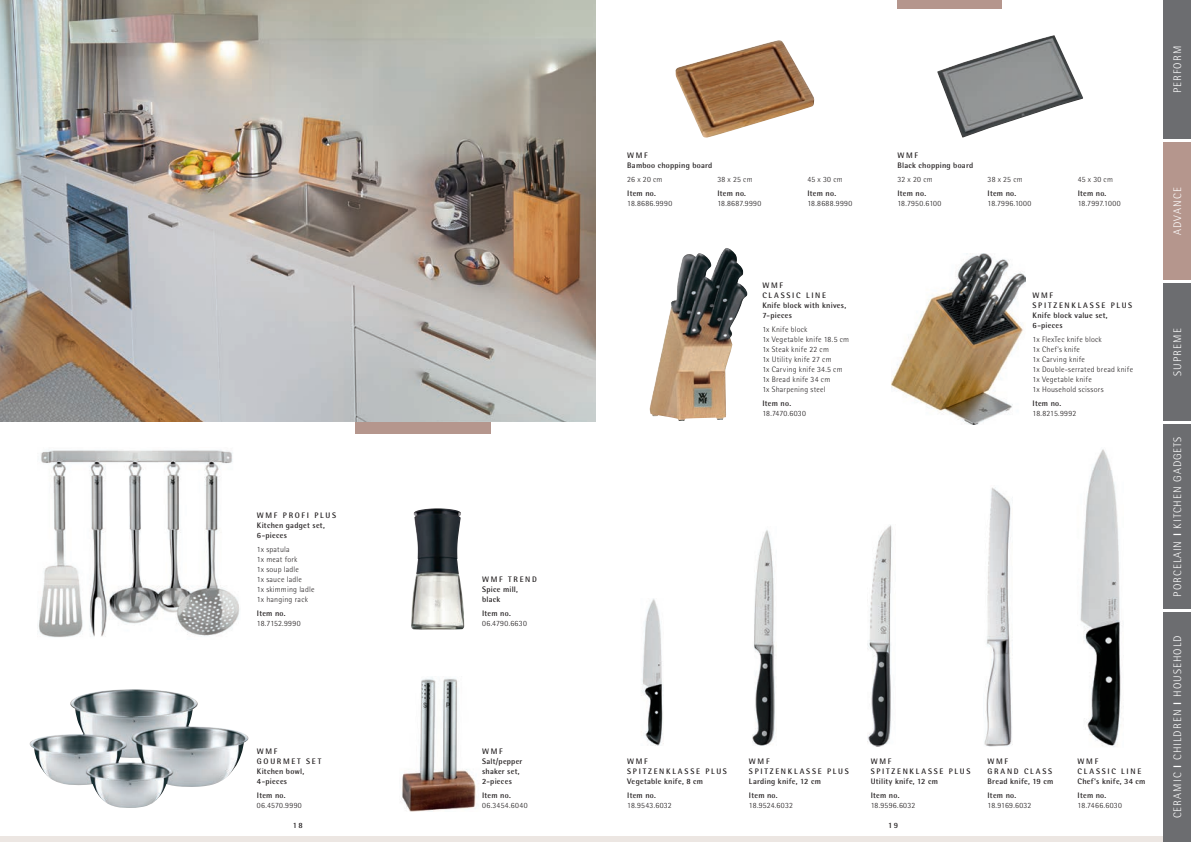
<style>
.page{position:relative;width:1191px;height:842px;background:#fff}
.page>*{position:absolute;margin:0;border:0;box-sizing:border-box;transform-origin:0 0}
.t1{font:300 11px "WMF Rotis";letter-spacing:.1em;color:#fff}
.t2{font:300 8px/10px "WMF Rotis";letter-spacing:.03em;color:#231f20}
.t3{font:500 8px/10px "WMF Rotis";letter-spacing:.03em;color:#231f20}
.t4{font:500 8px/10px "WMF Rotis";letter-spacing:.21em;color:#231f20}
.t5{font:500 8px/10px "WMF Rotis";letter-spacing:.125em;color:#231f20}
.s1{font-weight:500}
</style>
<div class="page">
<div style="left:0;top:836px;width:1191px;height:6px;background:#ece6e2"></div>
<div style="left:355px;top:405px;width:135px;height:29px;background:#b5968d"></div>
<div style="left:897px;top:0;width:105px;height:9px;background:#b5968d"></div>
<img style="left:675px;top:40px;width:139px;height:98px">
<img style="left:937px;top:35px;width:146px;height:103px">
<img style="left:649px;top:248px;width:98px;height:173px">
<img style="left:1080px;top:449px;width:41px;height:298px">
<img style="left:641px;top:598px;width:23px;height:148px">
<img style="left:0;top:0;width:595px;height:421px">
<img style="left:29px;top:689px;width:220px;height:119px">
<img style="left:411px;top:508px;width:53px;height:122px">
<img style="left:38px;top:450px;width:202px;height:188px">
<img style="left:752px;top:530px;width:23px;height:216px">
<img style="left:867px;top:525px;width:25px;height:221px">
<img style="left:984px;top:487px;width:29px;height:259px">
<img style="left:402px;top:677px;width:74px;height:135px">
<img style="left:891px;top:253px;width:134px;height:171px">
<div style="left:1162px;top:283px;width:29px;height:138px;background:#6c6d70"></div>
<div style="left:1162px;top:143px;width:29px;height:137px;background:#b5968d"></div>
<div style="left:1162px;top:0;width:29px;height:139px;background:#6c6d70"></div>
<div style="left:1162px;top:424px;width:29px;height:184px;background:#6c6d70"></div>
<div style="left:1162px;top:612px;width:29px;height:230px;background:#6c6d70"></div>
<p class="t3" style="left:257px;top:510px;width:81px">WMF PROFI PLUS<br>Kitchen gadget set,<br>6-pieces</p>
<p class="t2" style="left:257px;top:544px;width:59px">1x spatula<br>1x meat fork<br>1x soup ladle<br>1x sauce ladle<br>1x skimming ladle<br>1x hanging rack</p>
<p class="t3" style="left:257px;top:608px;width:30px">Item no.</p>
<p class="t2" style="left:257px;top:618px;width:45px">18.7152.9990</p>
<p class="t3" style="left:482px;top:574px;width:56px">WMF TREND<br>Spice mill, black</p>
<p class="t3" style="left:482px;top:608px;width:30px">Item no.</p>
<p class="t2" style="left:482px;top:618px;width:46px">06.4790.6630</p>
<p class="t3" style="left:627px;top:150px;width:87px">WMF<br>Bamboo chopping board</p>
<p class="t2" style="left:627px;top:174px;width:37px">26 x 20 cm</p>
<p class="t3" style="left:627px;top:188px;width:30px">Item no.</p>
<p class="t2" style="left:627px;top:198px;width:46px">18.8686.9990</p>
<p class="t2" style="left:717px;top:174px;width:37px">38 x 25 cm</p>
<p class="t3" style="left:717px;top:188px;width:30px">Item no.</p>
<p class="t2" style="left:717px;top:198px;width:45px">18.8687.9990</p>
<p class="t2" style="left:807px;top:174px;width:37px">45 x 30 cm</p>
<p class="t3" style="left:807px;top:188px;width:30px">Item no.</p>
<p class="t2" style="left:807px;top:198px;width:46px">18.8688.9990</p>
<p class="t3" style="left:762px;top:280px;width:85px">WMF<br>CLASSIC LINE<br>Knife block with knives,<br>7-pieces</p>
<p class="t2" style="left:762px;top:324px;width:88px">1x Knife block<br>1x Vegetable knife 18.5 cm<br>1x Steak knife 22 cm<br>1x Utility knife 27 cm<br>1x Carving knife 34.5 cm<br>1x Bread knife 34 cm<br>1x Sharpening steel</p>
<p class="t3" style="left:762px;top:398px;width:30px">Item no.</p>
<p class="t2" style="left:762px;top:408px;width:45px">18.7470.6030</p>
<p class="t3" style="left:897px;top:150px;width:77px">WMF<br>Black chopping board</p>
<p class="t2" style="left:897px;top:174px;width:37px">32 x 20 cm</p>
<p class="t3" style="left:897px;top:188px;width:30px">Item no.</p>
<p class="t2" style="left:897px;top:198px;width:45px">18.7950.6100</p>
<p class="t2" style="left:987px;top:174px;width:37px">38 x 25 cm</p>
<p class="t3" style="left:987px;top:188px;width:30px">Item no.</p>
<p class="t2" style="left:987px;top:198px;width:45px">18.7996.1000</p>
<p class="t2" style="left:1077px;top:174px;width:37px">45 x 30 cm</p>
<p class="t3" style="left:1077px;top:188px;width:30px">Item no.</p>
<p class="t2" style="left:1077px;top:198px;width:44px">18.7997.1000</p>
<p class="t3" style="left:1032px;top:290px;width:101px">WMF<br>SPITZENKLASSE PLUS<br>Knife block value set,<br>6-pieces</p>
<p class="t2" style="left:1032px;top:334px;width:102px">1x FlexTec knife block<br>1x Chef's knife<br>1x Carving knife<br>1x Double-serrated bread knife<br>1x Vegetable knife<br>1x Household scissors</p>
<p class="t3" style="left:1032px;top:398px;width:30px">Item no.</p>
<p class="t2" style="left:1032px;top:408px;width:45px">18.8215.9992</p>
<p class="t3" style="left:257px;top:746px;width:66px">WMF<br>GOURMET SET<br>Kitchen bowl,<br>4-pieces</p>
<p class="t3" style="left:257px;top:790px;width:30px">Item no.</p>
<p class="t2" style="left:257px;top:800px;width:46px">06.4570.9990</p>
<p class="t3" style="left:482px;top:746px;width:42px">WMF<br>Salt/pepper shaker set,<br>2-pieces</p>
<p class="t3" style="left:482px;top:790px;width:30px">Item no.</p>
<p class="t2" style="left:482px;top:800px;width:47px">06.3454.6040</p>
<p class="t4" style="left:627px;top:756px;width:101px">WMF<br>SPITZENKLASSE PLUS<br>Vegetable knife, 8 cm</p>
<p class="t3" style="left:627px;top:790px;width:30px">Item no.</p>
<p class="t2" style="left:627px;top:800px;width:46px">18.9543.6032</p>
<p class="t4" style="left:749px;top:756px;width:101px">WMF<br>SPITZENKLASSE PLUS<br>Larding knife, 12 cm</p>
<p class="t3" style="left:749px;top:790px;width:30px">Item no.</p>
<p class="t2" style="left:749px;top:800px;width:45px">18.9524.6032</p>
<p class="t4" style="left:870px;top:756px;width:101px">WMF<br>SPITZENKLASSE PLUS<br>Utility knife, 12 cm</p>
<p class="t3" style="left:870px;top:790px;width:30px">Item no.</p>
<p class="t2" style="left:870px;top:800px;width:46px">18.9596.6032</p>
<p class="t3" style="left:293px;top:820px;width:11px">18</p>
<p class="t3" style="left:888px;top:820px;width:11px">19</p>
<p class="t5" style="left:987px;top:756px;width:67px">WMF<br>GRAND CLASS<br>Bread knife, 19 cm</p>
<p class="t3" style="left:987px;top:790px;width:30px">Item no.</p>
<p class="t2" style="left:987px;top:800px;width:45px">18.9169.6032</p>
<p class="t4" style="left:1077px;top:756px;width:69px">WMF<br>CLASSIC LINE<br>Chef's knife, 34 cm</p>
<p class="t3" style="left:1077px;top:790px;width:30px">Item no.</p>
<p class="t2" style="left:1077px;top:800px;width:46px">18.7466.6030</p>
<h1 class="t1" style="left:1171px;top:93px;width:49px;rotate:-90deg">PERFORM</h1>
<h1 class="t1" style="left:1171px;top:235px;width:49px;rotate:-90deg">ADVANCE</h1>
<h1 class="t1" style="left:1171px;top:376px;width:49px;rotate:-90deg">SUPREME</h1>
<h1 class="t1" style="left:1171px;top:596px;width:162px;rotate:-90deg">PORCELAIN <span class="s1">I</span> KITCHEN GADGETS</h1>
<h1 class="t1" style="left:1171px;top:818px;width:184px;rotate:-90deg">CERAMIC <span class="s1">I</span> CHILDREN <span class="s1">I</span> HOUSEHOLD</h1>
</div>
